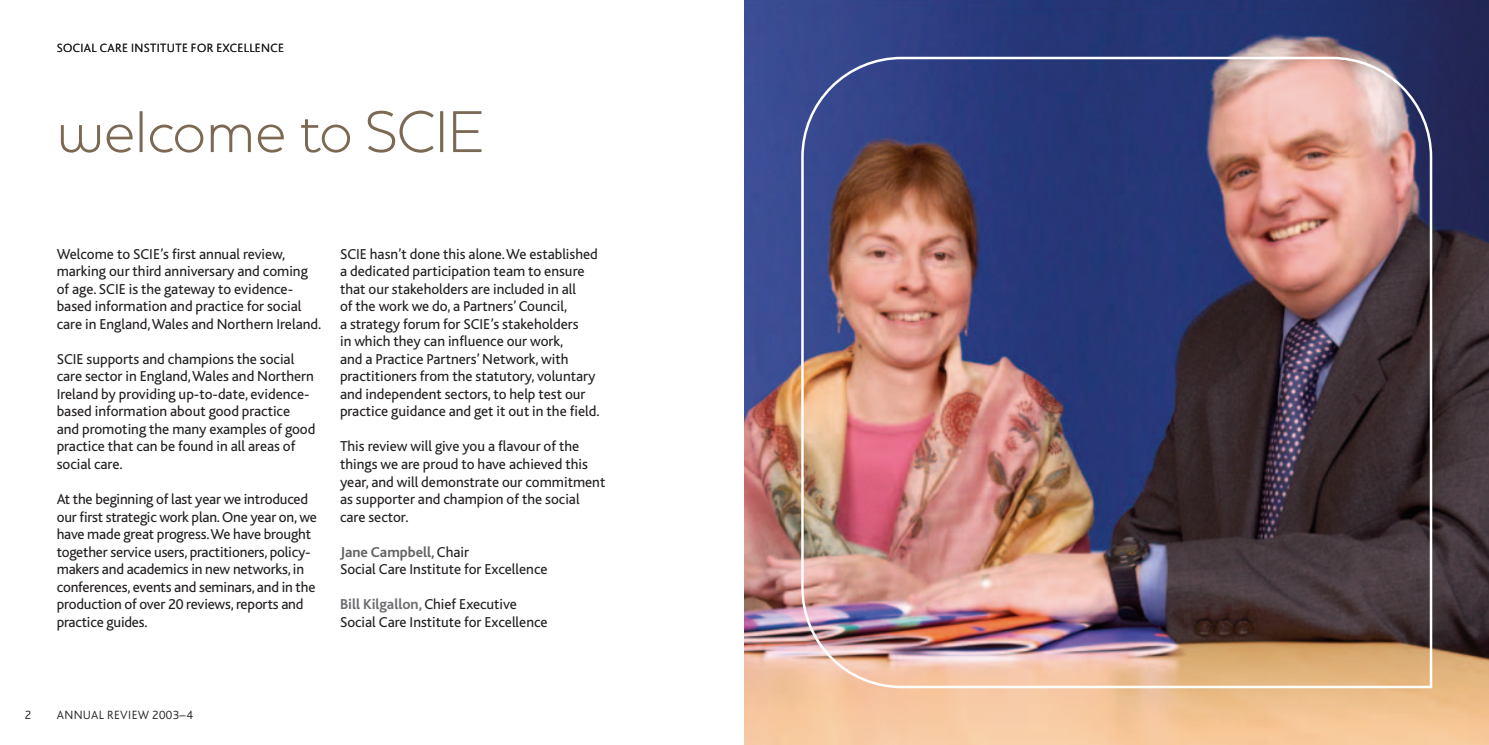
<style>
.page{position:relative;width:1489px;height:745px;background:#fff}
.page>*{position:absolute;margin:0;border:0;box-sizing:border-box;transform-origin:0 0}
.t1{font:300 60px "Houschka";color:#7c6954}
.t2{font:15px/17.5px "Bliss";color:#231f20}
.t3{font:300 12.5px "Bliss";letter-spacing:.03em;color:#231f20}
.s1{font-weight:700;color:#636366}
.s2{font-weight:700;color:#6c6d70}
</style>
<div class="page">
<img style="left:744px;top:0;width:744px;height:744px">
<img style="left:801px;top:57px;width:630px;height:630px">
<p class="t3" style="left:57px;top:44px;width:229px">SOCIAL CARE INSTITUTE FOR EXCELLENCE</p>
<h1 class="t1" style="left:57px;top:111px;width:427px">welcome to SCIE</h1>
<p class="t2" style="left:57px;top:247px;width:266px">Welcome to SCIE’s first annual review, marking our third anniversary and coming of age. SCIE is the gateway to evidence&shy;based information and practice for social care in England,Wales and Northern Ireland.</p>
<p class="t2" style="left:57px;top:352px;width:260px">SCIE supports and champions the social care sector in England,Wales and Northern Ireland by providing up-to-date, evidence&shy;based information about good practice and promoting the many examples of good practice that can be found in all areas of social care.</p>
<p class="t2" style="left:57px;top:492px;width:261px">At the beginning of last year we introduced our first strategic work plan. One year on, we have made great progress.We have brought together service users, practitioners, policy&shy;makers and academics in new networks, in conferences, events and seminars, and in the production of over 20 reviews, reports and practice guides.</p>
<p class="t2" style="left:340px;top:247px;width:261px">SCIE hasn’t done this alone.We established a dedicated participation team to ensure that our stakeholders are included in all<br>of the work we do, a Partners’ Council,<br>a strategy forum for SCIE’s stakeholders<br>in which they can influence our work,<br>and a Practice Partners’ Network, with practitioners from the statutory, voluntary and independent sectors, to help test our practice guidance and get it out in the field.</p>
<p class="t2" style="left:340px;top:439px;width:267px">This review will give you a flavour of the things we are proud to have achieved this year, and will demonstrate our commitment as supporter and champion of the social care sector.</p>
<p class="t2" style="left:340px;top:544px;width:209px"><span class="s1">Jane Campbell,</span>Chair<br>Social Care Institute for Excellence</p>
<p class="t2" style="left:340px;top:597px;width:209px"><span class="s2">Bill Kilgallon,</span>Chief Executive<br>Social Care Institute for Excellence</p>
<p class="t3" style="left:25px;top:710px;width:8px">2</p>
<p class="t3" style="left:57px;top:710px;width:138px">ANNUAL REVIEW 2003–4</p>
</div>
